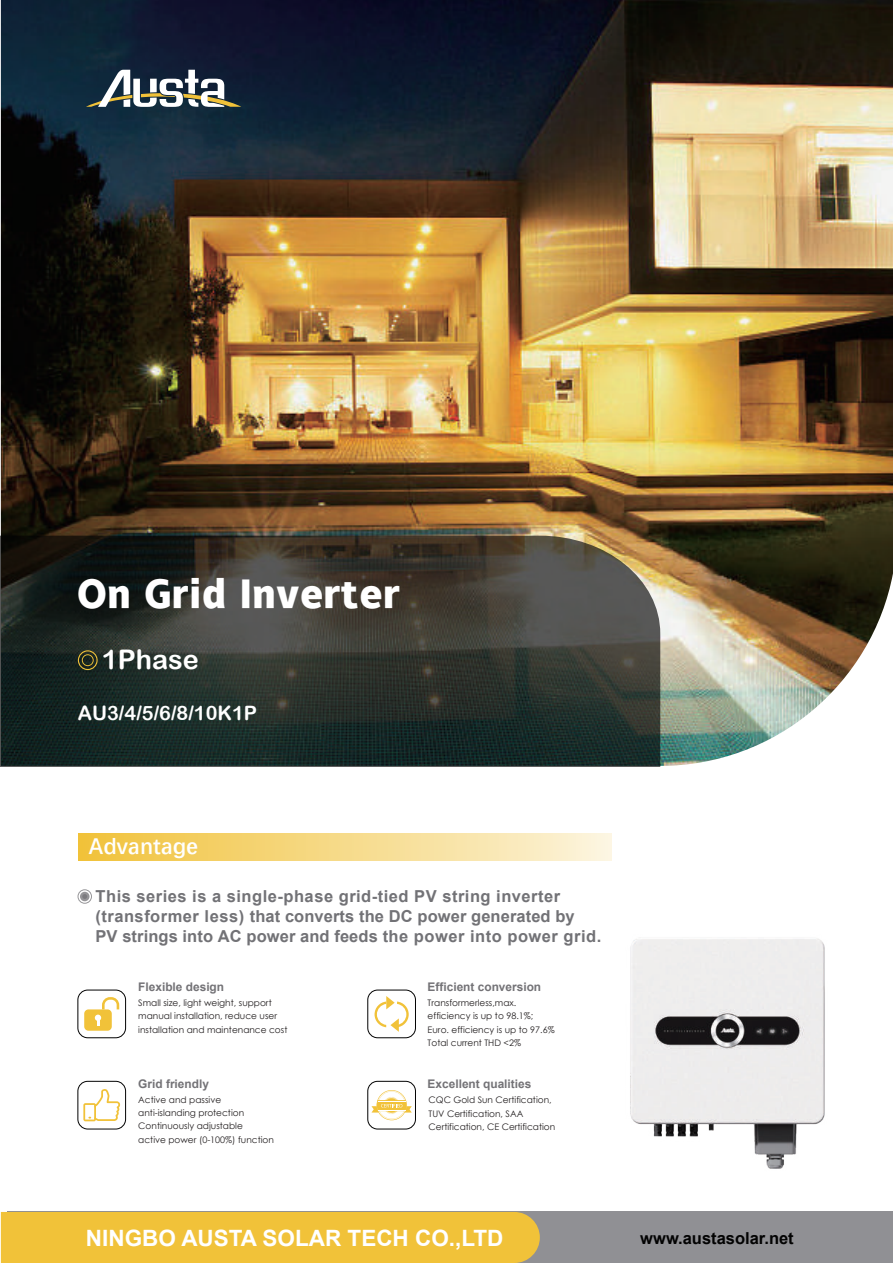
<style>
.page{position:relative;width:893px;height:1263px;background:#fff}
.page>*{position:absolute;margin:0;border:0;box-sizing:border-box;transform-origin:0 0}
.t1{font:36px "HY Ya Ku Hei W";letter-spacing:.05em;color:#fff}
.t2{font:27px "Arial Rounded MT Bold";color:#fff}
.t3{font:700 22.5px "Arial";color:#fff}
.t4{font:700 22.35px "Deng Xian";color:#fff}
.t5{font:19.8px "Arial Rounded MT Bold";color:#fff}
.t6{font:700 16.5px/19.8px "Arial";letter-spacing:.03em;color:#727276}
.t7{font:700 16.5px "Arial";color:#030303}
.t8{font:700 11.85px "Arial";color:#737276}
.t9{font:9px/13.5px "Century Gothic";color:#231f20}
</style>
<div class="page">
<img style="left:1px;top:0;width:892px;height:766px">
<div style="left:7px;top:1212px;width:886px;height:51px;background:#909094"></div>
<div style="left:1px;top:1212px;width:539px;height:51px;background:#f1c239"></div>
<svg style="left:0;top:536px;width:660px;height:231px;background:#303530"></svg>
<svg style="left:86px;top:70px;width:155px;height:37px"></svg>
<svg style="left:78px;top:650px;width:20px;height:20px"></svg>
<div style="left:78px;top:834px;width:533px;height:27px;background:linear-gradient(to right,#f1c23a,#fcf4dc)"></div>
<div style="left:78px;top:990px;width:48px;height:48px;border:1px solid #030303;border-radius:10px"></div>
<div style="left:78px;top:1081px;width:48px;height:48px;border:1px solid #030303;border-radius:10px"></div>
<div style="left:368px;top:990px;width:48px;height:48px;border:1px solid #030303;border-radius:10px"></div>
<div style="left:368px;top:1081px;width:48px;height:48px;border:1px solid #030303;border-radius:10px"></div>
<svg style="left:80px;top:892px;width:10px;height:9px"></svg>
<div style="left:78px;top:890px;width:14px;height:13px;border:1px solid #737276;border-radius:50%"></div>
<div style="left:84px;top:1009px;width:28px;height:22px;background:#f1c239;border-radius:4px"></div>
<svg style="left:95px;top:1015px;width:6px;height:10px"></svg>
<svg style="left:102px;top:997px;width:17px;height:12px"></svg>
<svg style="left:83px;top:1089px;width:37px;height:32px"></svg>
<svg style="left:371px;top:1090px;width:41px;height:30px"></svg>
<svg style="left:375px;top:996px;width:34px;height:36px"></svg>
<img style="left:630px;top:938px;width:195px;height:231px">
<h1 class="t1" style="left:78px;top:567px;width:323px">On Grid Inverter</h1>
<h2 class="t2" style="left:102px;top:643px;width:99px">1Phase</h2>
<h3 class="t5" style="left:78px;top:701px;width:181px">AU3/4/5/6/8/10K1P</h3>
<h3 class="t4" style="left:88px;top:831px;width:111px">Advantage</h3>
<h3 class="t6" style="left:96px;top:886px;width:507px">This series is a single-phase grid-tied PV string inverter (transformer less) that converts the DC power generated by<br>PV strings into AC power and feeds the power into power grid.</h3>
<h3 class="t8" style="left:138px;top:979px;width:87px">Flexible design</h3>
<h3 class="t8" style="left:428px;top:979px;width:115px">Efficient conversion</h3>
<p class="t9" style="left:138px;top:995px;width:151px">Small size, light weight, support manual installation, reduce user installation and maintenance cost</p>
<p class="t9" style="left:428px;top:995px;width:129px">Transformerless,max. efficiency is up to 98.1%;<br>Euro. efficiency is up to 97.6%<br>Total current THD &lt;2%</p>
<h3 class="t8" style="left:138px;top:1076px;width:72px">Grid friendly</h3>
<h3 class="t8" style="left:428px;top:1076px;width:105px">Excellent qualities</h3>
<p class="t9" style="left:138px;top:1093px;width:137px">Active and passive anti-islanding protection<br>Continuously adjustable<br>active power (0-100%) function</p>
<p class="t9" style="left:428px;top:1093px;width:128px">CQC Gold Sun Certification,<br>TUV Certification, SAA<br>Certification, CE Certification</p>
<h3 class="t3" style="left:86px;top:1222px;width:419px">NINGBO AUSTA SOLAR TECH CO.,LTD</h3>
<h3 class="t7" style="left:640px;top:1227px;width:155px">www.austasolar.net</h3>
</div>
